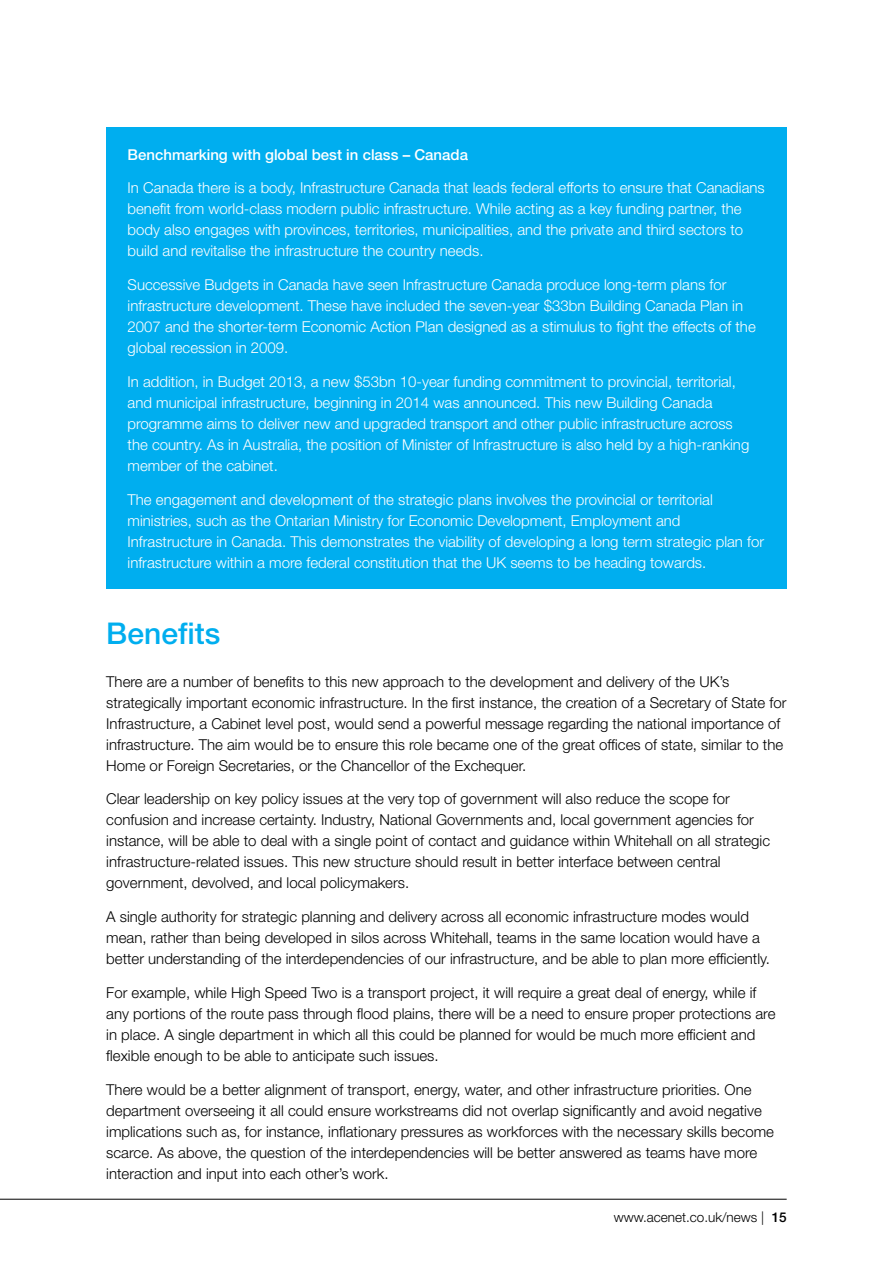
<style>
.page{position:relative;width:893px;height:1263px;background:#fff}
.page>*{position:absolute;margin:0;border:0;box-sizing:border-box;transform-origin:0 0}
.t1{font:500 30px "Helvetica Neue LT Std";color:#00aeef}
.t2{font:300 15px/21px "Helvetica Neue LT Std";color:#000}
.t3{font:300 15px/21px "Helvetica Neue LT Std";color:#fff}
.t4{font:500 15px "Helvetica Neue LT Std";color:#fff}
.t5{font:300 13.5px "Helvetica Neue LT Std";color:#000}
.s1{font-weight:500}
</style>
<div class="page">
<hr style="left:0;top:1199px;width:787px;height:1px;background:#000">
<div style="left:106px;top:128px;width:681px;height:461px;background:#00aeef"></div>
<p class="t4" style="left:128px;top:145px;width:342px">Benchmarking with global best in class – Canada</p>
<p class="t3" style="left:128px;top:177px;width:639px">In Canada there is a body, Infrastructure Canada that leads federal efforts to ensure that Canadians benefit from world-class modern public infrastructure. While acting as a key funding partner, the body also engages with provinces, territories, municipalities, and the private and third sectors to build and revitalise the infrastructure the country needs.</p>
<p class="t3" style="left:128px;top:274px;width:630px">Successive Budgets in Canada have seen Infrastructure Canada produce long-term plans for infrastructure development. These have included the seven-year $33bn Building Canada Plan in 2007 and the shorter-term Economic Action Plan designed as a stimulus to fight the effects of the global recession in 2009.</p>
<p class="t3" style="left:128px;top:371px;width:623px">In addition, in Budget 2013, a new $53bn 10-year funding commitment to provincial, territorial, and municipal infrastructure, beginning in 2014 was announced. This new Building Canada programme aims to deliver new and upgraded transport and other public infrastructure across the country. As in Australia, the position of Minister of Infrastructure is also held by a high-ranking member of the cabinet.</p>
<p class="t3" style="left:128px;top:488px;width:638px">The engagement and development of the strategic plans involves the provincial or territorial ministries, such as the Ontarian Ministry for Economic Development, Employment and Infrastructure in Canada. This demonstrates the viability of developing a long term strategic plan for infrastructure within a more federal constitution that the UK seems to be heading towards.</p>
<h1 class="t1" style="left:106px;top:616px;width:115px">Benefits</h1>
<p class="t2" style="left:106px;top:670px;width:682px">There are a number of benefits to this new approach to the development and delivery of the UK’s strategically important economic infrastructure. In the first instance, the creation of a Secretary of State for Infrastructure, a Cabinet level post, would send a powerful message regarding the national importance of infrastructure. The aim would be to ensure this role became one of the great offices of state, similar to the Home or Foreign Secretaries, or the Chancellor of the Exchequer.</p>
<p class="t2" style="left:106px;top:788px;width:665px">Clear leadership on key policy issues at the very top of government will also reduce the scope for confusion and increase certainty. Industry, National Governments and, local government agencies for instance, will be able to deal with a single point of contact and guidance within Whitehall on all strategic infrastructure-related issues. This new structure should result in better interface between central government, devolved, and local policymakers.</p>
<p class="t2" style="left:106px;top:906px;width:665px">A single authority for strategic planning and delivery across all economic infrastructure modes would mean, rather than being developed in silos across Whitehall, teams in the same location would have a better understanding of the interdependencies of our infrastructure, and be able to plan more efficiently.</p>
<p class="t2" style="left:106px;top:982px;width:671px">For example, while High Speed Two is a transport project, it will require a great deal of energy, while if any portions of the route pass through flood plains, there will be a need to ensure proper protections are in place. A single department in which all this could be planned for would be much more efficient and flexible enough to be able to anticipate such issues.</p>
<p class="t2" style="left:106px;top:1078px;width:669px">There would be a better alignment of transport, energy, water, and other infrastructure priorities. One department overseeing it all could ensure workstreams did not overlap significantly and avoid negative implications such as, for instance, inflationary pressures as workforces with the necessary skills become scarce. As above, the question of the interdependencies will be better answered as teams have more interaction and input into each other’s work.</p>
<p class="t5" style="left:614px;top:1208px;width:174px">www.acenet.co.uk/news | <span class="s1">15</span></p>
</div>
